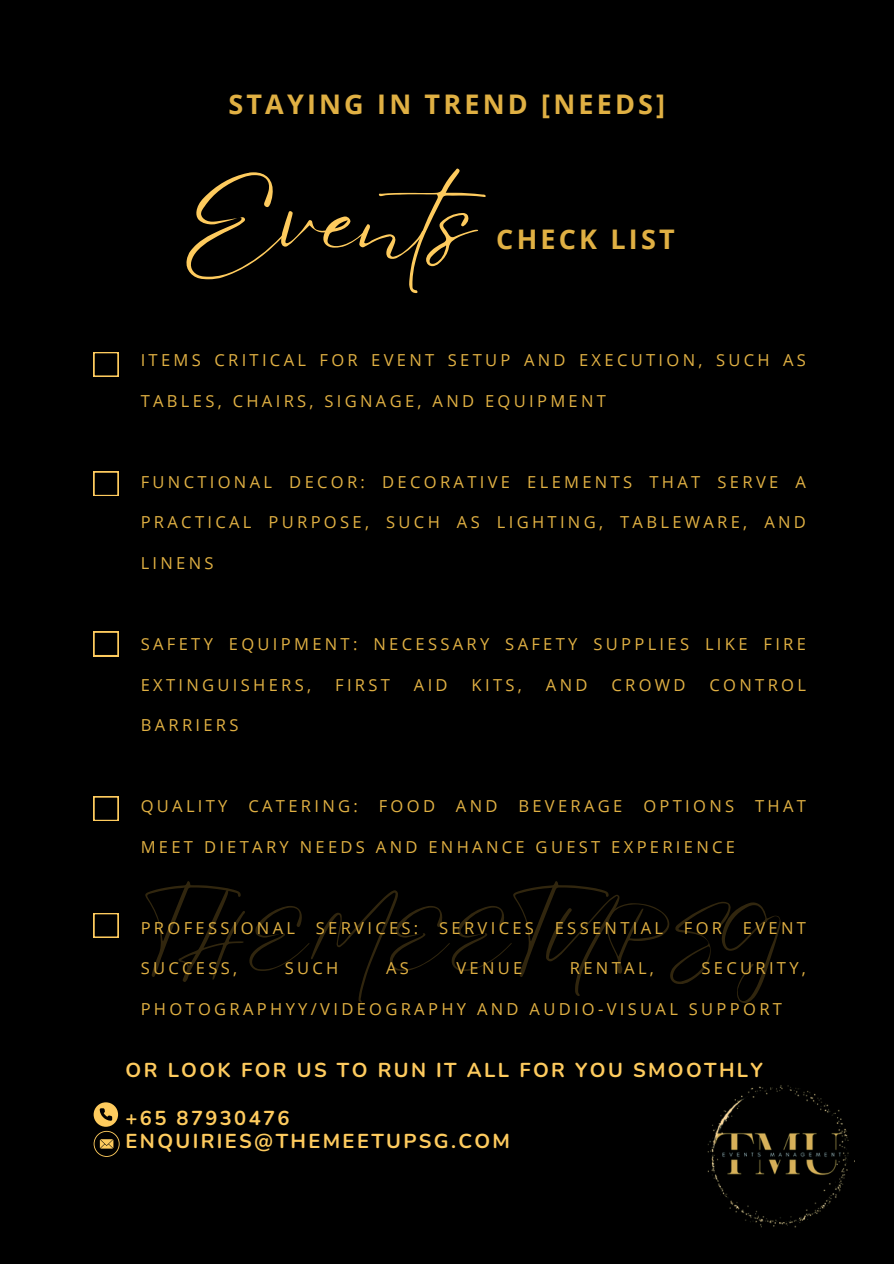
<style>
.page{position:relative;width:894px;height:1264px;background:#fff}
.page>*{position:absolute;margin:0;border:0;box-sizing:border-box;transform-origin:0 0}
.t1{font:111px "Eyesome Script";color:#fecb5e}
.t2{font:67.5px "Eyesome Script";color:#e0b043}
.t3{font:700 27px "Open Sans";letter-spacing:.115em;color:#e0b043}
.t4{font:700 20.1px/23.7px "Nunito";letter-spacing:.115em;color:#fecb5e}
.t5{font:16.5px "Open Sans";letter-spacing:.2em;color:#e0b043}
</style>
<div class="page">
<div style="left:0;top:0;width:893px;height:1263px;background:#000"></div>
<img style="left:707px;top:1085px;width:142px;height:142px">
<svg style="left:94px;top:352px;width:24px;height:24px"></svg>
<svg style="left:94px;top:471px;width:24px;height:25px"></svg>
<svg style="left:94px;top:631px;width:24px;height:25px"></svg>
<svg style="left:94px;top:796px;width:24px;height:25px"></svg>
<svg style="left:94px;top:913px;width:24px;height:24px"></svg>
<svg style="left:94px;top:1102px;width:25px;height:54px"></svg>
<h3 class="t3" style="left:228px;top:85px;width:438px">STAYING IN TREND [NEEDS]</h3>
<h3 class="t1" style="left:180px;top:146px;width:349px">Events</h3>
<h1 class="t3" style="left:496px;top:220px;width:180px">CHECK LIST</h1>
<p class="t5" style="left:141px;top:349px;width:666px">ITEMS CRITICAL FOR EVENT SETUP AND EXECUTION, SUCH AS</p>
<p class="t5" style="left:141px;top:389px;width:466px">TABLES, CHAIRS, SIGNAGE, AND EQUIPMENT</p>
<p class="t5" style="left:141px;top:470px;width:666px">FUNCTIONAL DECOR: DECORATIVE ELEMENTS THAT SERVE A</p>
<p class="t5" style="left:141px;top:511px;width:666px">PRACTICAL PURPOSE, SUCH AS LIGHTING, TABLEWARE, AND</p>
<p class="t5" style="left:141px;top:551px;width:74px">LINENS</p>
<p class="t5" style="left:141px;top:632px;width:666px">SAFETY EQUIPMENT: NECESSARY SAFETY SUPPLIES LIKE FIRE</p>
<p class="t5" style="left:141px;top:673px;width:172px">EXTINGUISHERS,</p>
<p class="t5" style="left:335px;top:673px;width:56px">FIRST</p>
<p class="t5" style="left:414px;top:673px;width:35px">AID</p>
<p class="t5" style="left:471px;top:673px;width:52px">KITS,</p>
<p class="t5" style="left:545px;top:673px;width:43px">AND</p>
<p class="t5" style="left:611px;top:673px;width:76px">CROWD</p>
<p class="t5" style="left:709px;top:673px;width:98px">CONTROL</p>
<p class="t5" style="left:141px;top:713px;width:99px">BARRIERS</p>
<p class="t5" style="left:141px;top:794px;width:88px">QUALITY</p>
<p class="t5" style="left:248px;top:794px;width:111px">CATERING:</p>
<p class="t5" style="left:378px;top:794px;width:58px">FOOD</p>
<p class="t5" style="left:456px;top:794px;width:43px">AND</p>
<p class="t5" style="left:518px;top:794px;width:105px">BEVERAGE</p>
<p class="t5" style="left:643px;top:794px;width:92px">OPTIONS</p>
<p class="t5" style="left:755px;top:794px;width:52px">THAT</p>
<p class="t5" style="left:141px;top:835px;width:595px">MEET DIETARY NEEDS AND ENHANCE GUEST EXPERIENCE</p>
<h2 class="t2" style="left:142px;top:890px;width:639px">THEMEETUPSG</h2>
<p class="t5" style="left:141px;top:916px;width:156px">PROFESSIONAL</p>
<p class="t5" style="left:316px;top:916px;width:104px">SERVICES:</p>
<p class="t5" style="left:439px;top:916px;width:96px">SERVICES</p>
<p class="t5" style="left:554px;top:916px;width:110px">ESSENTIAL</p>
<p class="t5" style="left:683px;top:916px;width:40px">FOR</p>
<p class="t5" style="left:742px;top:916px;width:65px">EVENT</p>
<p class="t5" style="left:141px;top:956px;width:98px">SUCCESS,</p>
<p class="t5" style="left:285px;top:956px;width:55px">SUCH</p>
<p class="t5" style="left:386px;top:956px;width:24px">AS</p>
<p class="t5" style="left:456px;top:956px;width:67px">VENUE</p>
<p class="t5" style="left:569px;top:956px;width:85px">RENTAL,</p>
<p class="t5" style="left:701px;top:956px;width:106px">SECURITY,</p>
<p class="t5" style="left:141px;top:997px;width:642px">PHOTOGRAPHYY/VIDEOGRAPHY AND AUDIO-VISUAL SUPPORT</p>
<h2 class="t4" style="left:125px;top:1058px;width:638px">OR LOOK FOR US TO RUN IT ALL FOR YOU SMOOTHLY</h2>
<h4 class="t4" style="left:125px;top:1106px;width:386px">+65 87930476<br>ENQUIRIES@THEMEETUPSG.COM</h4>
</div>
